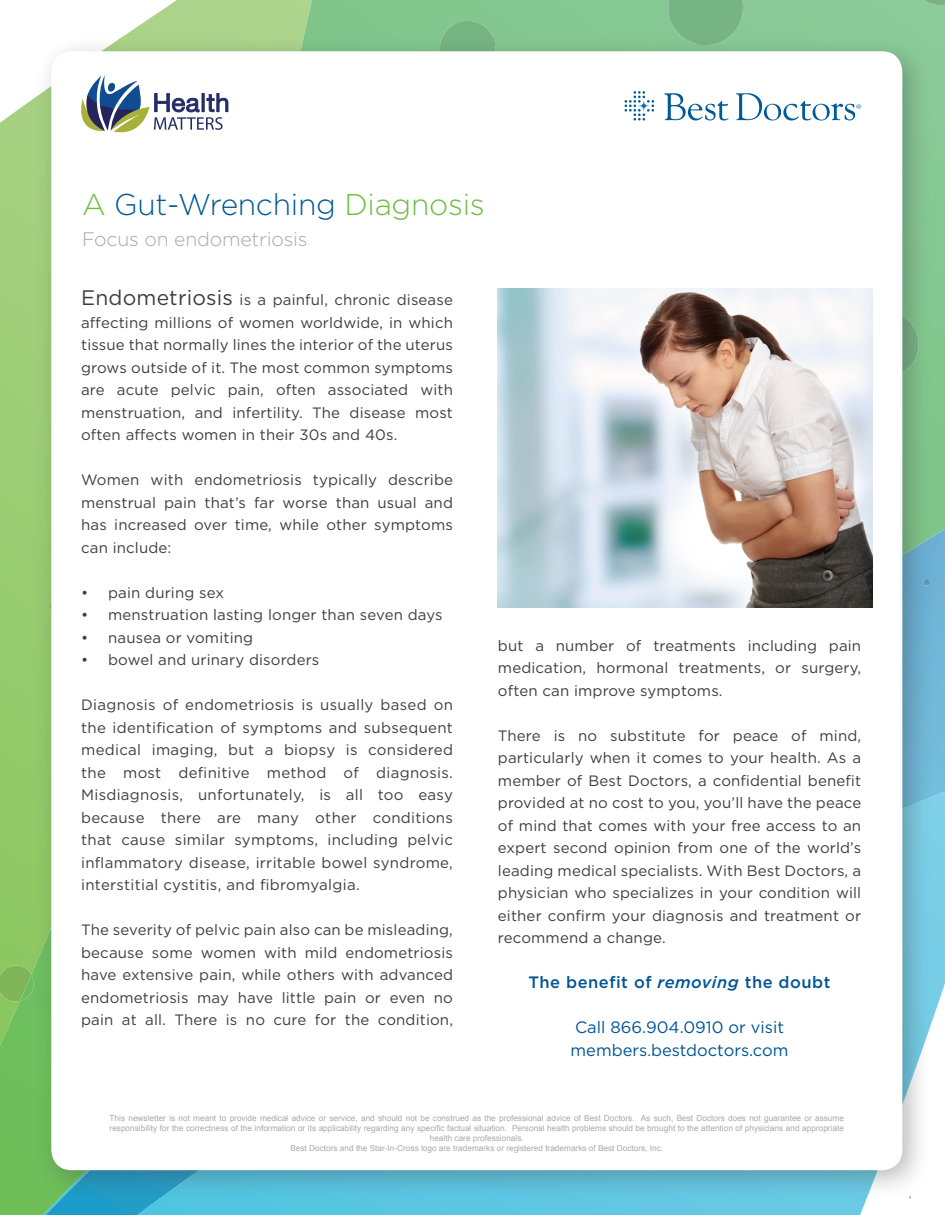
<style>
.page{position:relative;width:945px;height:1215px;background:#fff}
.page>*{position:absolute;margin:0;border:0;box-sizing:border-box;transform-origin:0 0}
.t1{font:300 30px "Gotham";letter-spacing:-.01em;color:#005a97}
.t2{font:300 19.5px "Gotham";letter-spacing:-.01em;color:#a8a9ad}
.t3{font:16.5px "Gotham";color:#005595}
.t4{font:500 16.5px "Gotham";letter-spacing:.03em;color:#005595}
.t5{font:15px/22.5px "Gotham";letter-spacing:.01em;color:#3e3e3f;text-align:justify}
.t6{font:8.25px/9.9px "Arial";color:#a8a9ad;text-align:center}
.s1{color:#6ebe44}
.s2{font-size:21px}
.s3{font-style:italic}
.s4{font-size:15px;color:#3e3e3f}
</style>
<div class="page">
<img style="left:125px;top:0;width:55px;height:35px">
<img style="left:0;top:97px;width:35px;height:812px">
<img style="left:0;top:909px;width:46px;height:306px">
<img style="left:923px;top:0;width:22px;height:6px">
<img style="left:667px;top:0;width:224px;height:35px">
<img style="left:462px;top:17px;width:390px;height:18px">
<img style="left:20px;top:974px;width:15px;height:27px">
<img style="left:255px;top:0;width:162px;height:35px">
<img style="left:46px;top:529px;width:899px;height:686px">
<div style="left:35px;top:35px;width:897px;height:1165px;background:#3e3e3f;opacity:.35"></div>
<div style="left:51px;top:51px;width:851px;height:1119px;background:#fff;border-radius:20px"></div>
<svg style="left:81px;top:75px;width:147px;height:57px"></svg>
<svg style="left:664px;top:93px;width:197px;height:27px"></svg>
<svg style="left:625px;top:91px;width:29px;height:30px"></svg>
<img style="left:498px;top:288px;width:374px;height:320px">
<p class="t1" style="left:82px;top:185px;width:404px"><span class="s1">A</span> Gut-Wrenching <span class="s1">Diagnosis</span></p>
<p class="t2" style="left:82px;top:227px;width:227px">Focus on endometriosis</p>
<p class="t5" style="left:81px;top:288px;width:373px"><span class="s2">Endometriosis</span> is a painful, chronic disease affecting millions of women worldwide, in which tissue that normally lines the interior of the uterus grows outside of it. The most common symptoms are acute pelvic pain, often associated with menstruation, and infertility. The disease most often affects women in their 30s and 40s.</p>
<p class="t5" style="left:81px;top:468px;width:373px">Women with endometriosis typically describe menstrual pain that’s far worse than usual and has increased over time, while other symptoms can include:</p>
<p class="t5" style="left:81px;top:581px;width:144px">• pain during sex</p>
<p class="t5" style="left:81px;top:603px;width:363px">• menstruation lasting longer than seven days</p>
<p class="t5" style="left:81px;top:626px;width:173px">• nausea or vomiting</p>
<p class="t5" style="left:81px;top:648px;width:240px">• bowel and urinary disorders</p>
<p class="t5" style="left:81px;top:693px;width:373px">Diagnosis of endometriosis is usually based on the identification of symptoms and subsequent medical imaging, but a biopsy is considered the most definitive method of diagnosis.<br>Misdiagnosis, unfortunately, is all too easy because there are many other conditions that cause similar symptoms, including pelvic inflammatory disease, irritable bowel syndrome, interstitial cystitis, and fibromyalgia.</p>
<p class="t5" style="left:81px;top:918px;width:373px">The severity of pelvic pain also can be misleading, because some women with mild endometriosis have extensive pain, while others with advanced endometriosis may have little pain or even no pain at all. There is no cure for the condition,</p>
<p class="t5" style="left:498px;top:634px;width:365px">but a number of treatments including pain medication, hormonal treatments, or surgery, often can improve symptoms.</p>
<p class="t5" style="left:498px;top:724px;width:365px">There is no substitute for peace of mind, particularly when it comes to your health. As a member of Best Doctors, a confidential benefit provided at no cost to you, you’ll have the peace of mind that comes with your free access to an expert second opinion from one of the world’s leading medical specialists. With Best Doctors, a physician who specializes in your condition will either confirm your diagnosis and treatment or recommend a change.</p>
<p class="t4" style="left:529px;top:971px;width:304px">The benefit of <span class="s3">removing</span> the doubt</p>
<p class="t3" style="left:575px;top:1017px;width:211px">Call 866.904.0910 or visit</p>
<p class="t3" style="left:571px;top:1039px;width:219px">members<span class="s4">.</span>bestdoctors.com</p>
<p class="t6" style="left:110px;top:1114px;width:736px">This newsletter is not meant to provide medical advice or service, and should not be construed as the professional advice of Best Doctors. As such, Best Doctors does not guarantee or assume responsibility for the correctness of the information or its applicability regarding any specific factual situation. Personal health problems should be brought to the attention of physicians and appropriate health care professionals.</p>
<p class="t6" style="left:290px;top:1143px;width:374px">Best Doctors and the Star-In-Cross logo are trademarks or registered trademarks of Best Doctors, Inc.</p>
</div>
